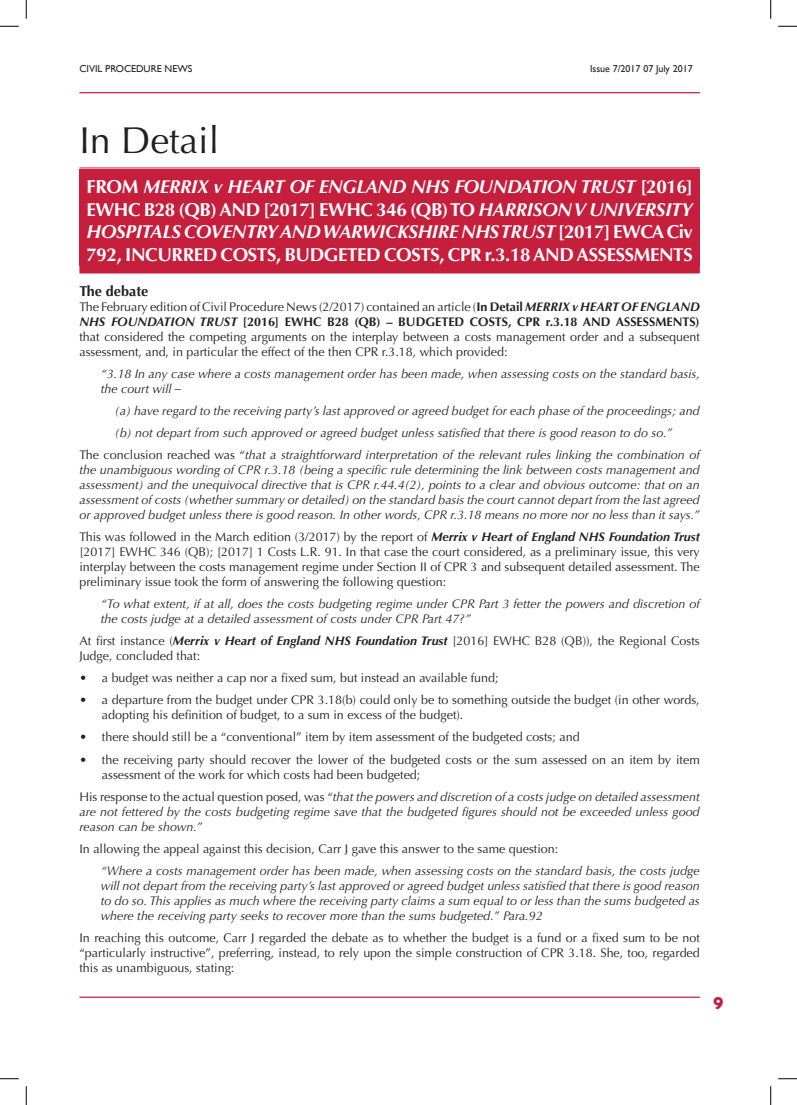
<style>
.page{position:relative;width:797px;height:1105px;background:#fff}
.page>*{position:absolute;margin:0;border:0;box-sizing:border-box;transform-origin:0 0}
.t1{font:37.5px "Optima";color:#231f20}
.t2{font:700 18.75px/22.5px "Optima";letter-spacing:-.02em;color:#fff;text-align:justify}
.t3{font:700 17.5px "Gill Sans";color:#c61f3e}
.t4{font:700 14.38px "Optima";color:#231f20}
.t5{font:12.5px/15px "Optima";color:#231f20;text-align:justify}
.t6{font:italic 12.5px/15px "Optima";color:#231f20;text-align:justify}
.t7{font:10px "Gill Sans";color:#231f20}
.s1{font-style:italic}
.s2{font-weight:700}
.s3{font-weight:700;font-style:italic}
.s4{font-style:normal}
</style>
<div class="page">
<hr style="left:79px;top:996px;width:620px;height:2px;background:#c61f3e">
<hr style="left:79px;top:92px;width:620px;height:1px;background:#c61f3e">
<div style="left:79px;top:169px;width:620px;height:97px;background:#c61f3e"></div>
<hr style="left:79px;top:168px;width:620px;height:1px;background:#c61f3e">
<div style="left:79px;top:211px;width:620px;height:62px;background:#c61f3e"></div>
<svg style="left:0;top:25px;width:19px;height:2px"></svg>
<svg style="left:778px;top:25px;width:19px;height:2px"></svg>
<svg style="left:0;top:1078px;width:19px;height:1px"></svg>
<svg style="left:778px;top:1078px;width:19px;height:1px"></svg>
<svg style="left:25px;top:0;width:2px;height:19px"></svg>
<svg style="left:25px;top:1086px;width:2px;height:19px"></svg>
<svg style="left:770px;top:0;width:1px;height:19px"></svg>
<svg style="left:770px;top:1086px;width:1px;height:19px"></svg>
<p class="t7" style="left:79px;top:63px;width:114px">CIVIL PROCEDURE NEWS</p>
<p class="t7" style="left:590px;top:63px;width:104px">Issue 7/2017 07 July 2017</p>
<h1 class="t1" style="left:79px;top:118px;width:141px">In Detail</h1>
<p class="t2" style="left:86px;top:176px;width:607px">FROM <span class="s1">MERRIX v HEART OF ENGLAND NHS FOUNDATION TRUST</span> [2016] EWHC B28 (QB) AND [2017] EWHC 346 (QB) TO <span class="s1">HARRISON V UNIVERSITY HOSPITALS COVENTRY AND WARWICKSHIRE NHS TRUST</span> [2017] EWCA Civ 792, INCURRED COSTS, BUDGETED COSTS, CPR r.3.18 AND ASSESSMENTS</p>
<p class="t4" style="left:79px;top:282px;width:70px">The debate</p>
<p class="t5" style="left:79px;top:299px;width:622px">The February edition of Civil Procedure News (2/2017) contained an article (<span class="s2">In Detail</span> <span class="s3">MERRIX v HEART OF ENGLAND NHS FOUNDATION TRUST</span> <span class="s2">[2016] EWHC B28 (QB) – BUDGETED COSTS, CPR r.3.18 AND ASSESSMENTS) </span>that considered the competing arguments on the interplay between a costs management order and a subsequent assessment, and, in particular the effect of the then CPR r.3.18, which provided:</p>
<p class="t6" style="left:101px;top:366px;width:600px">“3.18 In any case where a costs management order has been made, when assessing costs on the standard basis, the court will –</p>
<p class="t6" style="left:115px;top:403px;width:586px">(a) have regard to the receiving party’s last approved or agreed budget for each phase of the proceedings; and</p>
<p class="t6" style="left:115px;top:425px;width:559px">(b) not depart from such approved or agreed budget unless satisfied that there is good reason to do so.”</p>
<p class="t6" style="left:79px;top:447px;width:622px"><span class="s4">The conclusion reached was “</span>that a straightforward interpretation of the relevant rules linking the combination of</p>
<p class="t6" style="left:79px;top:462px;width:622px">the unambiguous wording of CPR r.3.18 (being a specific rule determining the link between costs management and assessment) and the unequivocal directive that is CPR r.44.4(2), points to a clear and obvious outcome: that on an assessment of costs (whether summary or detailed) on the standard basis the court cannot depart from the last agreed or approved budget unless there is good reason. In other words, CPR r.3.18 means no more nor no less than it says.”</p>
<p class="t5" style="left:79px;top:529px;width:622px">This was followed in the March edition (3/2017) by the report of <span class="s3">Merrix v Heart of England NHS Foundation Trust </span>[2017] EWHC 346 (QB); [2017] 1 Costs L.R. 91. In that case the court considered, as a preliminary issue, this very interplay between the costs management regime under Section II of CPR 3 and subsequent detailed assessment. The preliminary issue took the form of answering the following question:</p>
<p class="t6" style="left:101px;top:596px;width:600px">“To what extent, if at all, does the costs budgeting regime under CPR Part 3 fetter the powers and discretion of the costs judge at a detailed assessment of costs under CPR Part 47?”</p>
<p class="t5" style="left:79px;top:634px;width:622px">At first instance (<span class="s3">Merrix v Heart of England NHS Foundation Trust</span> [2016] EWHC B28 (QB)), the Regional Costs<br>Judge, concluded that:</p>
<p class="t5" style="left:79px;top:671px;width:420px">• a budget was neither a cap nor a fixed sum, but instead an available fund;</p>
<p class="t5" style="left:102px;top:693px;width:599px;text-indent:-22px">• a departure from the budget under CPR 3.18(b) could only be to something outside the budget (in other words, adopting his definition of budget, to a sum in excess of the budget).</p>
<p class="t5" style="left:79px;top:730px;width:501px">• there should still be a “conventional” item by item assessment of the budgeted costs; and</p>
<p class="t5" style="left:102px;top:752px;width:599px;text-indent:-22px">• the receiving party should recover the lower of the budgeted costs or the sum assessed on an item by item assessment of the work for which costs had been budgeted;</p>
<p class="t6" style="left:79px;top:789px;width:622px"><span class="s4">His response to the actual question posed, was “</span>that the powers and discretion of a costs judge on detailed assessment are not fettered by the costs budgeting regime save that the budgeted figures should not be exceeded unless good reason can be shown.”</p>
<p class="t5" style="left:79px;top:841px;width:480px">In allowing the appeal against this decision, Carr J gave this answer to the same question:</p>
<p class="t6" style="left:101px;top:863px;width:600px">“Where a costs management order has been made, when assessing costs on the standard basis, the costs judge will not depart from the receiving party’s last approved or agreed budget unless satisfied that there is good reason to do so. This applies as much where the receiving party claims a sum equal to or less than the sums budgeted as where the receiving party seeks to recover more than the sums budgeted.” Para.92</p>
<p class="t5" style="left:79px;top:930px;width:622px">In reaching this outcome, Carr J regarded the debate as to whether the budget is a fund or a fixed sum to be not “particularly instructive”, preferring, instead, to rely upon the simple construction of CPR 3.18. She, too, regarded this as unambiguous, stating:</p>
<h3 class="t3" style="left:713px;top:989px;width:12px">9</h3>
</div>
